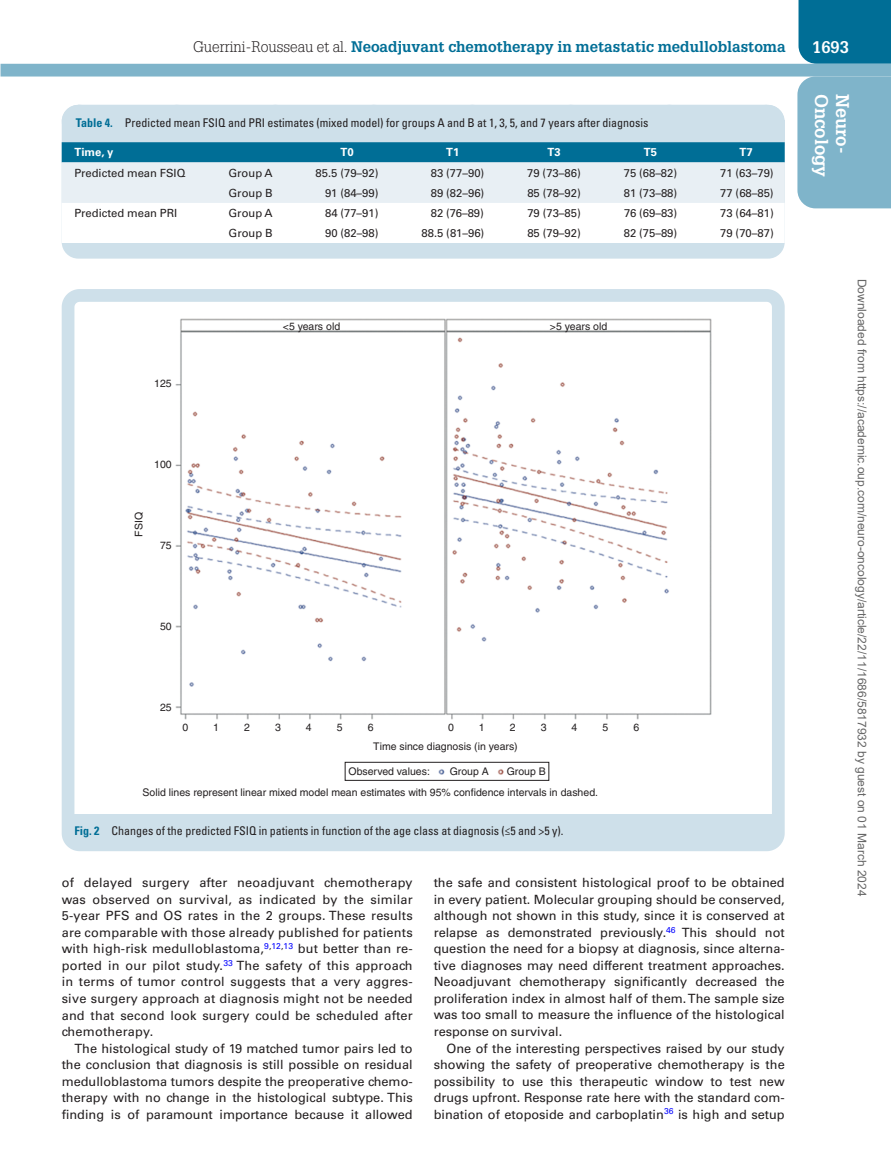
<style>
.page{position:relative;width:891px;height:1175px;background:#fff}
.page>*{position:absolute;margin:0;border:0;box-sizing:border-box;transform-origin:0 0}
.t1{font:700 18px "Glypha LT Std";color:#fff}
.t2{font:700 16.5px "Glypha LT Std";color:#fff}
.t3{font:700 15px "Glypha LT Std";color:#006e96}
.t4{font:12.75px/16.5px "Univers LT Std";color:#231f20;text-align:justify}
.t5{font:condensed 12px "Univers LT Std";color:#231f20}
.t6{font:12px "Arial";color:#666}
.t7{font:11.25px "Univers LT Std";color:#231f20}
.t8{font:700 11.25px "Univers LT Std";color:#fff}
.t9{font:10.5px/18.5px "Helvetica";color:#231f20}
.s1{font-weight:300;color:#231f20}
.s2{font-weight:700;color:#006e96}
</style>
<div class="page">
<div style="left:799px;top:0;width:92px;height:64px;background:#006e96"></div>
<div style="left:1px;top:64px;width:890px;height:12px;background:#7fb4ca"></div>
<div style="left:797px;top:76px;width:94px;height:132px;background:#7fb4ca"></div>
<div style="left:62px;top:105px;width:723px;height:154px;background:#cee0ea;border-radius:16px"></div>
<svg style="left:62px;top:105px;width:723px;height:138px"></svg>
<div style="left:65px;top:814px;width:716px;height:29px;background:#cee0ea"></div>
<img style="left:175px;top:318px;width:536px;height:457px">
<div style="left:345px;top:762px;width:204px;height:18px;border:1px solid #231f20"></div>
<div style="left:62px;top:289px;width:723px;height:562px;border:13px solid #cee0ea;border-radius:12px"></div>
<p class="t3" style="left:193px;top:37px;width:594px"><span class="s1">Guerrini-Rousseau et al.</span> Neoadjuvant chemotherapy in metastatic medulloblastoma</p>
<p class="t2" style="left:812px;top:37px;width:38px">1693</p>
<h1 class="t1" style="left:833px;top:94px;width:85px;rotate:90deg">Oncology</h1>
<h1 class="t1" style="left:854px;top:94px;width:61px;rotate:90deg">Neuro-</h1>
<p class="t5" style="left:76px;top:115px;width:574px"><span class="s2">Table 4.</span> Predicted mean FSIQ and PRI estimates (mixed model) for groups A and B at 1, 3, 5, and 7 years after diagnosis</p>
<p class="t8" style="left:74px;top:146px;width:40px">Time, y</p>
<p class="t8" style="left:340px;top:146px;width:15px">T0</p>
<p class="t8" style="left:446px;top:146px;width:15px">T1</p>
<p class="t8" style="left:547px;top:146px;width:15px">T3</p>
<p class="t8" style="left:644px;top:146px;width:15px">T5</p>
<p class="t8" style="left:740px;top:146px;width:15px">T7</p>
<p class="t7" style="left:74px;top:166px;width:113px">Predicted mean FSIQ</p>
<p class="t7" style="left:229px;top:166px;width:46px">Group A</p>
<p class="t7" style="left:316px;top:166px;width:64px">85.5 (79–92)</p>
<p class="t7" style="left:431px;top:166px;width:55px">83 (77–90)</p>
<p class="t7" style="left:527px;top:166px;width:55px">79 (73–86)</p>
<p class="t7" style="left:624px;top:166px;width:55px">75 (68–82)</p>
<p class="t7" style="left:720px;top:166px;width:55px">71 (63–79)</p>
<p class="t7" style="left:229px;top:186px;width:46px">Group B</p>
<p class="t7" style="left:325px;top:186px;width:55px">91 (84–99)</p>
<p class="t7" style="left:431px;top:186px;width:55px">89 (82–96)</p>
<p class="t7" style="left:527px;top:186px;width:55px">85 (78–92)</p>
<p class="t7" style="left:624px;top:186px;width:55px">81 (73–88)</p>
<p class="t7" style="left:720px;top:186px;width:55px">77 (68–85)</p>
<p class="t7" style="left:75px;top:206px;width:104px">Predicted mean PRI</p>
<p class="t7" style="left:229px;top:206px;width:46px">Group A</p>
<p class="t7" style="left:325px;top:206px;width:55px">84 (77–91)</p>
<p class="t7" style="left:431px;top:206px;width:55px">82 (76–89)</p>
<p class="t7" style="left:527px;top:206px;width:55px">79 (73–85)</p>
<p class="t7" style="left:624px;top:206px;width:55px">76 (69–83)</p>
<p class="t7" style="left:720px;top:206px;width:55px">73 (64–81)</p>
<p class="t7" style="left:229px;top:226px;width:46px">Group B</p>
<p class="t7" style="left:325px;top:226px;width:55px">90 (82–98)</p>
<p class="t7" style="left:422px;top:226px;width:64px">88.5 (81–96)</p>
<p class="t7" style="left:527px;top:226px;width:55px">85 (79–92)</p>
<p class="t7" style="left:624px;top:226px;width:55px">82 (75–89)</p>
<p class="t7" style="left:720px;top:226px;width:55px">79 (70–87)</p>
<p class="t9" style="left:154px;top:374px;width:19px">125</p>
<p class="t9" style="left:154px;top:455px;width:19px">100</p>
<p class="t9" style="left:130px;top:537px;width:26px;rotate:-90deg">FSIQ</p>
<p class="t9" style="left:160px;top:536px;width:13px">75</p>
<p class="t9" style="left:160px;top:617px;width:13px">50</p>
<p class="t9" style="left:160px;top:698px;width:13px">25</p>
<p class="t9" style="left:283px;top:317px;width:59px">&lt;5 years old</p>
<p class="t9" style="left:550px;top:317px;width:59px">&gt;5 years old</p>
<p class="t9" style="left:182px;top:718px;width:7px">0</p>
<p class="t9" style="left:213px;top:718px;width:7px">1</p>
<p class="t9" style="left:244px;top:718px;width:7px">2</p>
<p class="t9" style="left:275px;top:718px;width:7px">3</p>
<p class="t9" style="left:306px;top:718px;width:7px">4</p>
<p class="t9" style="left:337px;top:718px;width:7px">5</p>
<p class="t9" style="left:373px;top:718px;width:146px;text-indent:-6px">6<br>Time since diagnosis (in years)</p>
<p class="t9" style="left:143px;top:760px;width:457px;line-height:21px;text-indent:206px">Observed values:<br>Solid lines represent linear mixed model mean estimates with 95% confidence intervals in dashed.</p>
<p class="t9" style="left:448px;top:718px;width:7px">0</p>
<p class="t9" style="left:479px;top:718px;width:7px">1</p>
<p class="t9" style="left:510px;top:718px;width:7px">2</p>
<p class="t9" style="left:541px;top:718px;width:7px">3</p>
<p class="t9" style="left:572px;top:718px;width:7px">4</p>
<p class="t9" style="left:602px;top:718px;width:7px">5</p>
<p class="t9" style="left:633px;top:718px;width:7px">6</p>
<p class="t9" style="left:450px;top:761px;width:41px">Group A</p>
<p class="t9" style="left:507px;top:761px;width:41px">Group B</p>
<p class="t5" style="left:74px;top:823px;width:491px"><span class="s2">Fig. 2</span> Changes of the predicted FSIQ in patients in function of the age class at diagnosis (≤5 and &gt;5 y).</p>
<p class="t4" style="left:62px;top:874px;width:353px">of delayed surgery after neoadjuvant chemotherapy was observed on survival, as indicated by the similar 5-year PFS and OS rates in the 2 groups. These results are comparable with those already published for patients with high-risk medulloblastoma,<sup>9</sup><sup>,</sup><sup>12</sup><sup>,</sup><sup>13</sup> but better than re&shy;ported in our pilot study.<sup>33</sup> The safety of this approach in terms of tumor control suggests that a very aggres&shy;sive surgery approach at diagnosis might not be needed and that second look surgery could be scheduled after chemotherapy.</p>
<p class="t4" style="left:62px;top:1039px;width:353px;text-indent:13px">The histological study of 19 matched tumor pairs led to the conclusion that diagnosis is still possible on residual medulloblastoma tumors despite the preoperative chemo&shy;therapy with no change in the histological subtype. This finding is of paramount importance because it allowed</p>
<p class="t4" style="left:434px;top:874px;width:353px">the safe and consistent histological proof to be obtained in every patient. Molecular grouping should be conserved, although not shown in this study, since it is conserved at relapse as demonstrated previously.<sup>46</sup> This should not question the need for a biopsy at diagnosis, since alterna&shy;tive diagnoses may need different treatment approaches.<br>Neoadjuvant chemotherapy significantly decreased the proliferation index in almost half of them. The sample size was too small to measure the influence of the histological response on survival.</p>
<p class="t4" style="left:434px;top:1039px;width:353px;text-indent:13px">One of the interesting perspectives raised by our study showing the safety of preoperative chemotherapy is the possibility to use this therapeutic window to test new drugs upfront. Response rate here with the standard com&shy;bination of etoposide and carboplatin<sup>36</sup> is high and setup</p>
<p class="t6" style="left:866px;top:279px;width:619px;rotate:90deg">Downloaded from https://academic.oup.com/neuro-oncology/article/22/11/1686/5817932 by guest on 01 March 2024</p>
</div>
